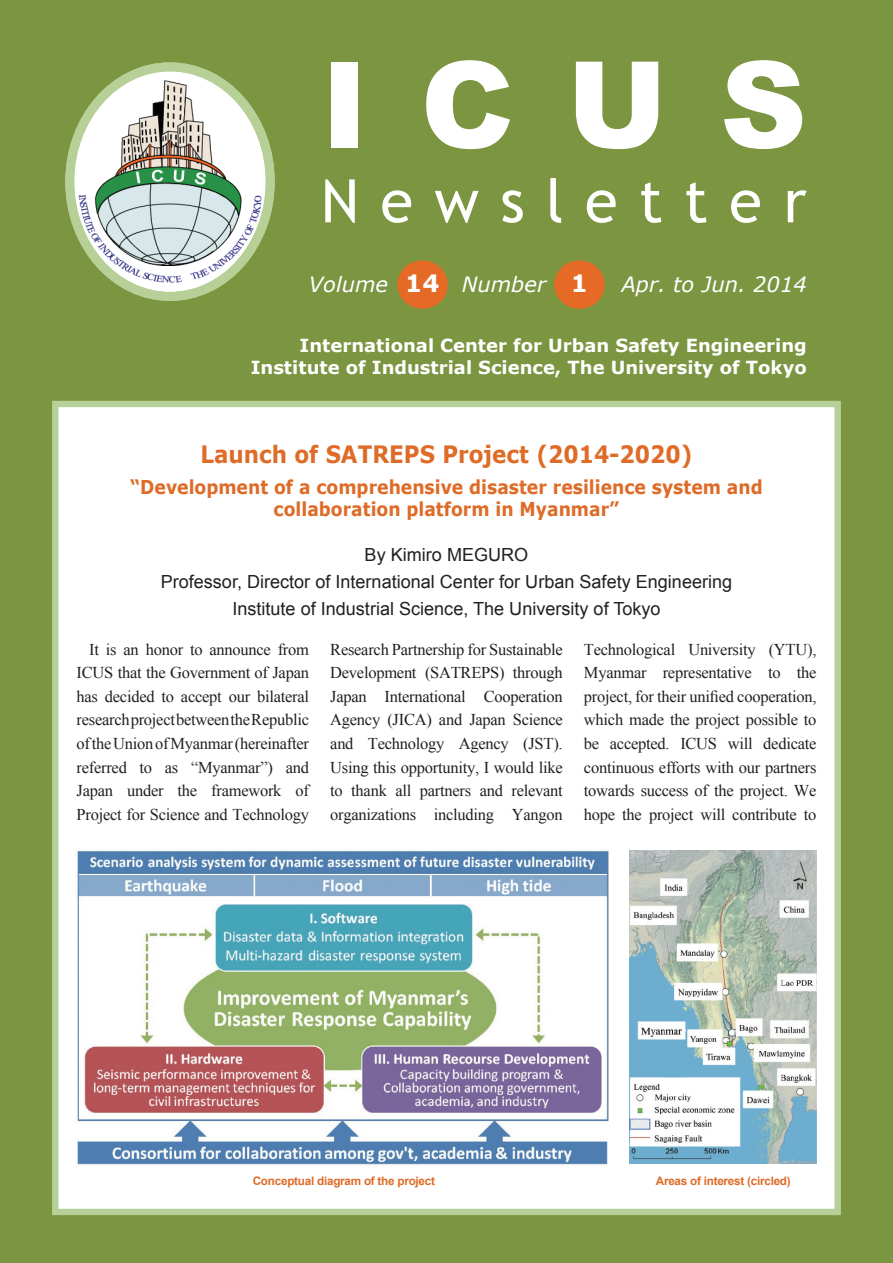
<style>
.page{position:relative;width:893px;height:1263px;background:#7b9540}
.page>*{position:absolute;margin:0;border:0;box-sizing:border-box;transform-origin:0 0}
.t1{font:900 120px "Arial";color:#fff}
.t2{font:60px "Trebuchet MS";letter-spacing:.355em;color:#fff}
.t3{font:700 24px "Verdana";color:#fff}
.大見出し{font:700 23.85px "Verdana";color:#de6b27;scale:.9 1}
.t4{font:italic 21px "Verdana";color:#fff}
.大見出し-2{font:700 19.2px "Verdana";color:#de6b27;scale:.9 1}
.t5{font:18px "Arial";color:#231f20}
.t6{font:700 18px/21.9px "Verdana";color:#fff;text-align:right}
.本文{font:16.5px/23.5px "Times New Roman";letter-spacing:-.015em;color:#231f20;text-align:justify}
.キャプション-特色{font:700 11.7px "Arial";letter-spacing:-.02em;color:#de6b27}
</style>
<div class="page">
<svg style="left:70px;top:67px;width:200px;height:229px"></svg>
<img style="left:76px;top:80px;width:189px;height:205px">
<div style="left:65px;top:62px;width:210px;height:239px;border:9px solid #b6d097;border-radius:50%"></div>
<div style="left:397px;top:260px;width:51px;height:49px;background:#e56a25;border-radius:50%"></div>
<div style="left:554px;top:260px;width:51px;height:49px;background:#e56a25;border-radius:50%"></div>
<div style="left:52px;top:401px;width:789px;height:814px;background:#fff;border:6px solid #b6d097"></div>
<img style="left:77px;top:850px;width:531px;height:315px">
<img style="left:630px;top:850px;width:186px;height:314px">
<p class="t1" style="left:321px;top:18px;width:487px">ICUS</p>
<p class="t2" style="left:321px;top:166px;width:487px">Newsletter</p>
<p class="t3" style="left:405px;top:266px;width:36px">14</p>
<p class="t3" style="left:571px;top:266px;width:19px">1</p>
<p class="t4" style="left:309px;top:270px;width:81px">Volume</p>
<p class="t4" style="left:462px;top:270px;width:86px">Number</p>
<p class="t4" style="left:622px;top:270px;width:187px">Apr. to Jun. 2014</p>
<p class="t6" style="left:251px;top:335px;width:558px">International Center for Urban Safety Engineering<br>Institute of Industrial Science, The University of Tokyo</p>
<p class="大見出し" style="left:200px;top:437px;width:548px">Launch of SATREPS Project (2014-2020)</p>
<p class="大見出し-2" style="left:130px;top:473px;width:704px">“Development of a comprehensive disaster resilience system and</p>
<p class="大見出し-2" style="left:274px;top:495px;width:386px">collaboration platform in Myanmar”</p>
<p class="t5" style="left:365px;top:543px;width:165px">By Kimiro MEGURO</p>
<p class="t5" style="left:161px;top:570px;width:573px">Professor, Director of International Center for Urban Safety Engineering</p>
<p class="t5" style="left:232px;top:596px;width:430px">Institute of Industrial Science, The University of Tokyo</p>
<p class="本文" style="left:77px;top:637px;width:234px;text-indent:13px">It is an honor to announce from ICUS that the Government of Japan has decided to accept our bilateral research project between the Republic of the Union of Myanmar (hereinafter referred to as “Myanmar”) and Japan under the framework of Project for Science and Technology</p>
<p class="本文" style="left:330px;top:637px;width:234px">Research Partnership for Sustainable Development (SATREPS) through Japan International Cooperation Agency (JICA) and Japan Science and Technology Agency (JST).<br>Using this opportunity, I would like to thank all partners and relevant organizations including Yangon</p>
<p class="本文" style="left:584px;top:637px;width:234px">Technological University (YTU), Myanmar representative to the project, for their unified cooperation, which made the project possible to be accepted. ICUS will dedicate continuous efforts with our partners towards success of the project. We hope the project will contribute to</p>
<p class="キャプション-特色" style="left:253px;top:1173px;width:184px">Conceptual diagram of the project</p>
<p class="キャプション-特色" style="left:656px;top:1173px;width:136px">Areas of interest (circled)</p>
</div>
